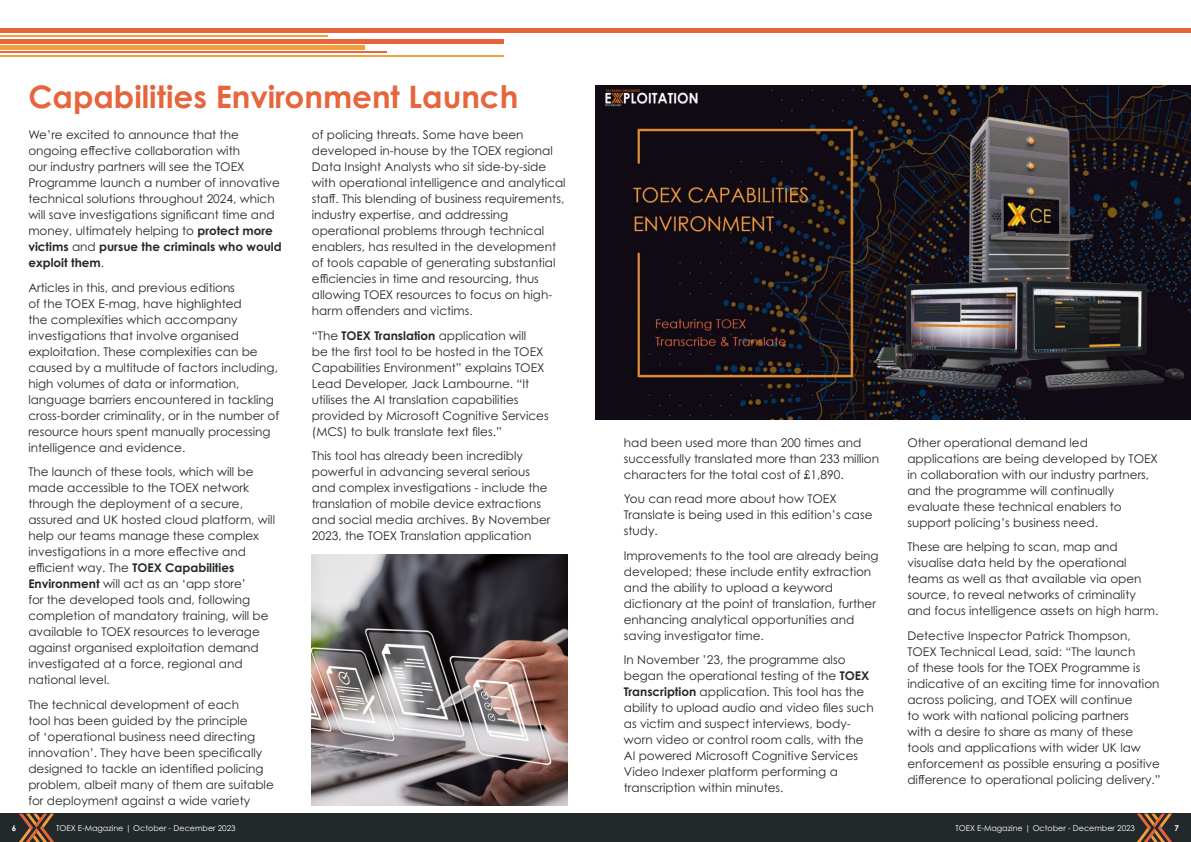
<style>
.page{position:relative;width:1191px;height:842px;background:#fff}
.page>*{position:absolute;margin:0;border:0;box-sizing:border-box;transform-origin:0 0}
.t1{font:700 31px "Century Gothic Pro";color:#e6653d}
.t2{font:12px/16px "Century Gothic Pro";color:#23292a}
.t3{font:8px "Century Gothic Pro";color:#fff}
.t4{font:700 8px "Century Gothic Pro";color:#fff}
.s1{font-weight:700}
</style>
<div class="page">
<div style="left:0;top:814px;width:1191px;height:28px;background:#23292a"></div>
<svg style="left:19px;top:814px;width:35px;height:28px"></svg>
<svg style="left:1137px;top:814px;width:35px;height:28px"></svg>
<img style="left:595px;top:85px;width:596px;height:335px">
<hr style="left:0;top:29px;width:879px;height:4px;background:#e6653d">
<hr style="left:0;top:39px;width:503px;height:4px;background:#e6653d">
<hr style="left:0;top:35px;width:327px;height:2px;background:#f59d3b">
<hr style="left:0;top:52px;width:387px;height:1px;background:#e6653d">
<hr style="left:0;top:55px;width:503px;height:2px;background:#f59d3b">
<hr style="left:0;top:45px;width:364px;height:4px;background:#f59d3b">
<hr style="left:676px;top:29px;width:515px;height:4px;background:#e6653d">
<img style="left:312px;top:554px;width:255px;height:251px">
<h1 class="t1" style="left:28px;top:77px;width:491px">Capabilities Environment Launch</h1>
<p class="t2" style="left:28px;top:127px;width:255px">We’re excited to announce that the ongoing effective collaboration with<br>our industry partners will see the TOEX Programme launch a number of innovative technical solutions throughout 2024, which will save investigations significant time and money, ultimately helping to <span class="s1">protect more victims</span> and <span class="s1">pursue the criminals who would exploit them</span>.</p>
<p class="t2" style="left:28px;top:279px;width:252px">Articles in this, and previous editions<br>of the TOEX E-mag, have highlighted<br>the complexities which accompany investigations that involve organised exploitation. These complexities can be caused by a multitude of factors including, high volumes of data or information, language barriers encountered in tackling cross-border criminality, or in the number of resource hours spent manually processing intelligence and evidence.</p>
<p class="t2" style="left:28px;top:464px;width:248px">The launch of these tools, which will be made accessible to the TOEX network through the deployment of a secure, assured and UK hosted cloud platform, will help our teams manage these complex investigations in a more effective and efficient way. The <span class="s1">TOEX Capabilities Environment</span> will act as an ‘app store’<br>for the developed tools and, following completion of mandatory training, will be available to TOEX resources to leverage against organised exploitation demand investigated at a force, regional and national level.</p>
<p class="t2" style="left:28px;top:696px;width:247px">The technical development of each<br>tool has been guided by the principle<br>of ‘operational business need directing innovation’. They have been specifically designed to tackle an identified policing problem, albeit many of them are suitable for deployment against a wide variety</p>
<p class="t2" style="left:312px;top:127px;width:255px">of policing threats. Some have been developed in-house by the TOEX regional Data Insight Analysts who sit side-by-side with operational intelligence and analytical staff. This blending of business requirements, industry expertise, and addressing operational problems through technical enablers, has resulted in the development of tools capable of generating substantial efficiencies in time and resourcing, thus allowing TOEX resources to focus on high&shy;harm offenders and victims.</p>
<p class="t2" style="left:312px;top:327px;width:238px">“The <span class="s1">TOEX Translation</span> application will<br>be the first tool to be hosted in the TOEX Capabilities Environment” explains TOEX Lead Developer, Jack Lambourne. “It utilises the AI translation capabilities provided by Microsoft Cognitive Services (MCS) to bulk translate text files.”</p>
<p class="t2" style="left:312px;top:448px;width:240px">This tool has already been incredibly powerful in advancing several serious and complex investigations - include the translation of mobile device extractions and social media archives. By November 2023, the TOEX Translation application</p>
<p class="t2" style="left:624px;top:434px;width:257px">had been used more than 200 times and successfully translated more than 233 million characters for the total cost of £1,890.</p>
<p class="t2" style="left:624px;top:491px;width:250px">You can read more about how TOEX<br>Translate is being used in this edition’s case study.</p>
<p class="t2" style="left:624px;top:547px;width:256px">Improvements to the tool are already being developed; these include entity extraction and the ability to upload a keyword dictionary at the point of translation, further enhancing analytical opportunities and saving investigator time.</p>
<p class="t2" style="left:624px;top:652px;width:251px">In November ’23, the programme also began the operational testing of the <span class="s1">TOEX Transcription</span> application. This tool has the ability to upload audio and video files such as victim and suspect interviews, body&shy;worn video or control room calls, with the AI powered Microsoft Cognitive Services Video Indexer platform performing a transcription within minutes.</p>
<p class="t2" style="left:907px;top:434px;width:252px">Other operational demand led applications are being developed by TOEX in collaboration with our industry partners, and the programme will continually evaluate these technical enablers to support policing’s business need.</p>
<p class="t2" style="left:907px;top:539px;width:252px">These are helping to scan, map and visualise data held by the operational teams as well as that available via open source, to reveal networks of criminality and focus intelligence assets on high harm.</p>
<p class="t2" style="left:907px;top:627px;width:255px">Detective Inspector Patrick Thompson, TOEX Technical Lead, said: “The launch<br>of these tools for the TOEX Programme is indicative of an exciting time for innovation across policing, and TOEX will continue<br>to work with national policing partners<br>with a desire to share as many of these tools and applications with wider UK law enforcement as possible ensuring a positive difference to operational policing delivery.”</p>
<p class="t4" style="left:12px;top:823px;width:6px">6</p>
<p class="t3" style="left:56px;top:823px;width:181px">TOEX E-Magazine | October - December 2023</p>
<p class="t3" style="left:955px;top:823px;width:181px">TOEX E-Magazine | October - December 2023</p>
<p class="t4" style="left:1174px;top:823px;width:6px">7</p>
</div>
